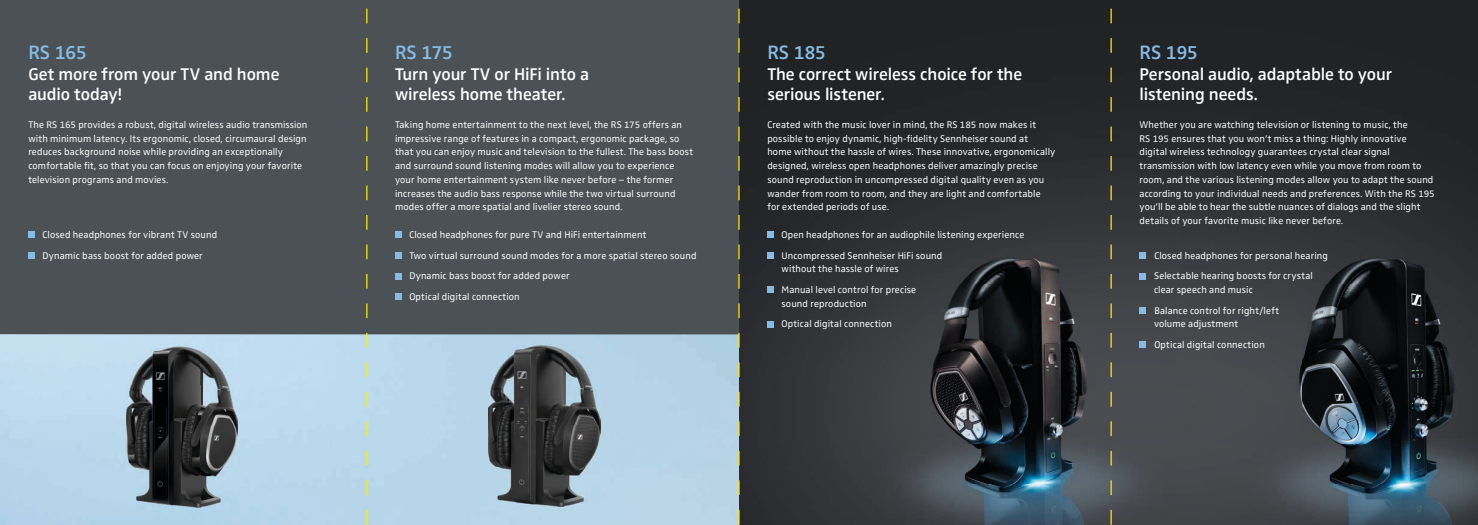
<style>
.page{position:relative;width:1478px;height:525px;background:#fff}
.page>*{position:absolute;margin:0;border:0;box-sizing:border-box;transform-origin:0 0}
.t1{font:600 20px "Sennheiser";letter-spacing:-.04em;color:#85bce7}
.t2{font:600 17.5px/20.6px "Sennheiser";letter-spacing:-.005em;color:#fff}
.t3{font:10px/13.8px "Sennheiser";letter-spacing:.01em;color:#fff}
</style>
<div class="page">
<div style="left:0;top:0;width:739px;height:524px;background:#4b5155"></div>
<img style="left:739px;top:0;width:739px;height:524px">
<img style="left:1215px;top:204px;width:263px;height:320px">
<img style="left:848px;top:204px;width:330px;height:320px">
<img style="left:0;top:334px;width:739px;height:190px">
<img style="left:126px;top:343px;width:112px;height:166px">
<img style="left:488px;top:342px;width:113px;height:167px">
<div style="left:28px;top:231px;width:7px;height:7px;background:#85bce7"></div>
<div style="left:395px;top:231px;width:7px;height:7px;background:#85bce7"></div>
<div style="left:767px;top:231px;width:7px;height:7px;background:#85bce7"></div>
<div style="left:1139px;top:252px;width:7px;height:6px;background:#85bce7"></div>
<div style="left:395px;top:272px;width:7px;height:7px;background:#85bce7"></div>
<div style="left:767px;top:321px;width:7px;height:6px;background:#85bce7"></div>
<div style="left:1139px;top:341px;width:7px;height:7px;background:#85bce7"></div>
<div style="left:28px;top:252px;width:7px;height:6px;background:#85bce7"></div>
<div style="left:395px;top:252px;width:7px;height:6px;background:#85bce7"></div>
<div style="left:767px;top:252px;width:7px;height:6px;background:#85bce7"></div>
<div style="left:1139px;top:272px;width:7px;height:7px;background:#85bce7"></div>
<div style="left:395px;top:293px;width:7px;height:7px;background:#85bce7"></div>
<div style="left:767px;top:286px;width:7px;height:7px;background:#85bce7"></div>
<div style="left:1139px;top:307px;width:7px;height:6px;background:#85bce7"></div>
<svg style="left:738px;top:9px;width:1px;height:14px"></svg>
<svg style="left:738px;top:38px;width:1px;height:15px"></svg>
<svg style="left:738px;top:68px;width:1px;height:14px"></svg>
<svg style="left:738px;top:97px;width:1px;height:15px"></svg>
<svg style="left:738px;top:126px;width:1px;height:15px"></svg>
<svg style="left:738px;top:156px;width:1px;height:15px"></svg>
<svg style="left:738px;top:185px;width:1px;height:15px"></svg>
<svg style="left:738px;top:215px;width:1px;height:14px"></svg>
<svg style="left:738px;top:244px;width:1px;height:15px"></svg>
<svg style="left:738px;top:274px;width:1px;height:14px"></svg>
<svg style="left:738px;top:303px;width:1px;height:15px"></svg>
<svg style="left:738px;top:333px;width:1px;height:14px"></svg>
<svg style="left:738px;top:362px;width:1px;height:15px"></svg>
<svg style="left:738px;top:391px;width:1px;height:15px"></svg>
<svg style="left:738px;top:421px;width:1px;height:15px"></svg>
<svg style="left:738px;top:450px;width:1px;height:15px"></svg>
<svg style="left:738px;top:480px;width:1px;height:15px"></svg>
<svg style="left:738px;top:509px;width:1px;height:16px"></svg>
<svg style="left:1110px;top:9px;width:1px;height:14px"></svg>
<svg style="left:1110px;top:38px;width:1px;height:15px"></svg>
<svg style="left:1110px;top:68px;width:1px;height:14px"></svg>
<svg style="left:1110px;top:97px;width:1px;height:15px"></svg>
<svg style="left:1110px;top:126px;width:1px;height:15px"></svg>
<svg style="left:1110px;top:156px;width:1px;height:15px"></svg>
<svg style="left:1110px;top:185px;width:1px;height:15px"></svg>
<svg style="left:1110px;top:215px;width:1px;height:14px"></svg>
<svg style="left:1110px;top:244px;width:1px;height:15px"></svg>
<svg style="left:1110px;top:274px;width:1px;height:14px"></svg>
<svg style="left:1110px;top:303px;width:1px;height:15px"></svg>
<svg style="left:1110px;top:333px;width:1px;height:14px"></svg>
<svg style="left:1110px;top:362px;width:1px;height:15px"></svg>
<svg style="left:1110px;top:391px;width:1px;height:15px"></svg>
<svg style="left:1110px;top:421px;width:1px;height:15px"></svg>
<svg style="left:1110px;top:450px;width:1px;height:15px"></svg>
<svg style="left:1110px;top:480px;width:1px;height:15px"></svg>
<svg style="left:1110px;top:509px;width:1px;height:16px"></svg>
<svg style="left:366px;top:9px;width:1px;height:14px"></svg>
<svg style="left:366px;top:38px;width:1px;height:15px"></svg>
<svg style="left:366px;top:68px;width:1px;height:14px"></svg>
<svg style="left:366px;top:97px;width:1px;height:15px"></svg>
<svg style="left:366px;top:126px;width:1px;height:15px"></svg>
<svg style="left:366px;top:156px;width:1px;height:15px"></svg>
<svg style="left:366px;top:185px;width:1px;height:15px"></svg>
<svg style="left:366px;top:215px;width:1px;height:14px"></svg>
<svg style="left:366px;top:244px;width:1px;height:15px"></svg>
<svg style="left:366px;top:274px;width:1px;height:14px"></svg>
<svg style="left:366px;top:303px;width:1px;height:15px"></svg>
<svg style="left:366px;top:333px;width:1px;height:14px"></svg>
<svg style="left:366px;top:362px;width:1px;height:15px"></svg>
<svg style="left:366px;top:391px;width:1px;height:15px"></svg>
<svg style="left:366px;top:421px;width:1px;height:15px"></svg>
<svg style="left:366px;top:450px;width:1px;height:15px"></svg>
<svg style="left:366px;top:480px;width:1px;height:15px"></svg>
<svg style="left:366px;top:509px;width:1px;height:16px"></svg>
<h1 class="t1" style="left:28px;top:41px;width:60px">RS 165</h1>
<h2 class="t2" style="left:28px;top:63px;width:253px">Get more from your TV and home audio today!</h2>
<p class="t3" style="left:28px;top:117px;width:280px">The RS 165 provides a robust, digital wireless audio transmission with minimum latency. Its ergonomic, closed, circumaural design reduces background noise while providing an exceptionally comfortable fit, so that you can focus on enjoying your favorite television programs and movies.</p>
<h1 class="t1" style="left:395px;top:41px;width:60px">RS 175</h1>
<h2 class="t2" style="left:395px;top:63px;width:196px">Turn your TV or HiFi into a wireless home theater.</h2>
<p class="t3" style="left:395px;top:117px;width:300px">Taking home entertainment to the next level, the RS 175 offers an impressive range of features in a compact, ergonomic package, so that you can enjoy music and television to the fullest. The bass boost and surround sound listening modes will allow you to experience your home entertainment system like never before – the former increases the audio bass response while the two virtual surround modes offer a more spatial and livelier stereo sound.</p>
<p class="t3" style="left:43px;top:224px;width:176px;line-height:20.6px">Closed headphones for vibrant TV sound<br>Dynamic bass boost for added power</p>
<p class="t3" style="left:409px;top:224px;width:289px;line-height:20.6px">Closed headphones for pure TV and HiFi entertainment<br>Two virtual surround sound modes for a more spatial stereo sound Dynamic bass boost for added power<br>Optical digital connection</p>
<h1 class="t1" style="left:767px;top:41px;width:60px">RS 185</h1>
<h2 class="t2" style="left:767px;top:63px;width:256px">The correct wireless choice for the serious listener.</h2>
<p class="t3" style="left:767px;top:117px;width:289px">Created with the music lover in mind, the RS 185 now makes it possible to enjoy dynamic, high-fidelity Sennheiser sound at<br>home without the hassle of wires. These innovative, ergonomically designed, wireless open headphones deliver amazingly precise sound reproduction in uncompressed digital quality even as you wander from room to room, and they are light and comfortable for extended periods of use.</p>
<p class="t3" style="left:781px;top:224px;width:244px;line-height:20.6px">Open headphones for an audiophile listening experience<br>Uncompressed Sennheiser HiFi sound</p>
<p class="t3" style="left:781px;top:258px;width:136px;line-height:20.6px">without the hassle of wires<br>Manual level control for precise</p>
<p class="t3" style="left:781px;top:293px;width:112px;line-height:20.6px">sound reproduction<br>Optical digital connection</p>
<h1 class="t1" style="left:1139px;top:41px;width:60px">RS 195</h1>
<h2 class="t2" style="left:1139px;top:63px;width:254px">Personal audio, adaptable to your listening needs.</h2>
<p class="t3" style="left:1139px;top:117px;width:297px">Whether you are watching television or listening to music, the<br>RS 195 ensures that you won’t miss a thing: Highly innovative digital wireless technology guarantees crystal clear signal transmission with low latency even while you move from room to room, and the various listening modes allow you to adapt the sound according to your individual needs and preferences. With the RS 195 you’ll be able to hear the subtle nuances of dialogs and the slight details of your favorite music like never before.</p>
<p class="t3" style="left:1154px;top:245px;width:175px;line-height:20.6px">Closed headphones for personal hearing<br>Selectable hearing boosts for crystal</p>
<p class="t3" style="left:1154px;top:279px;width:127px;line-height:20.6px">clear speech and music<br>Balance control for right/left</p>
<p class="t3" style="left:1154px;top:313px;width:112px;line-height:20.6px">volume adjustment<br>Optical digital connection</p>
</div>
